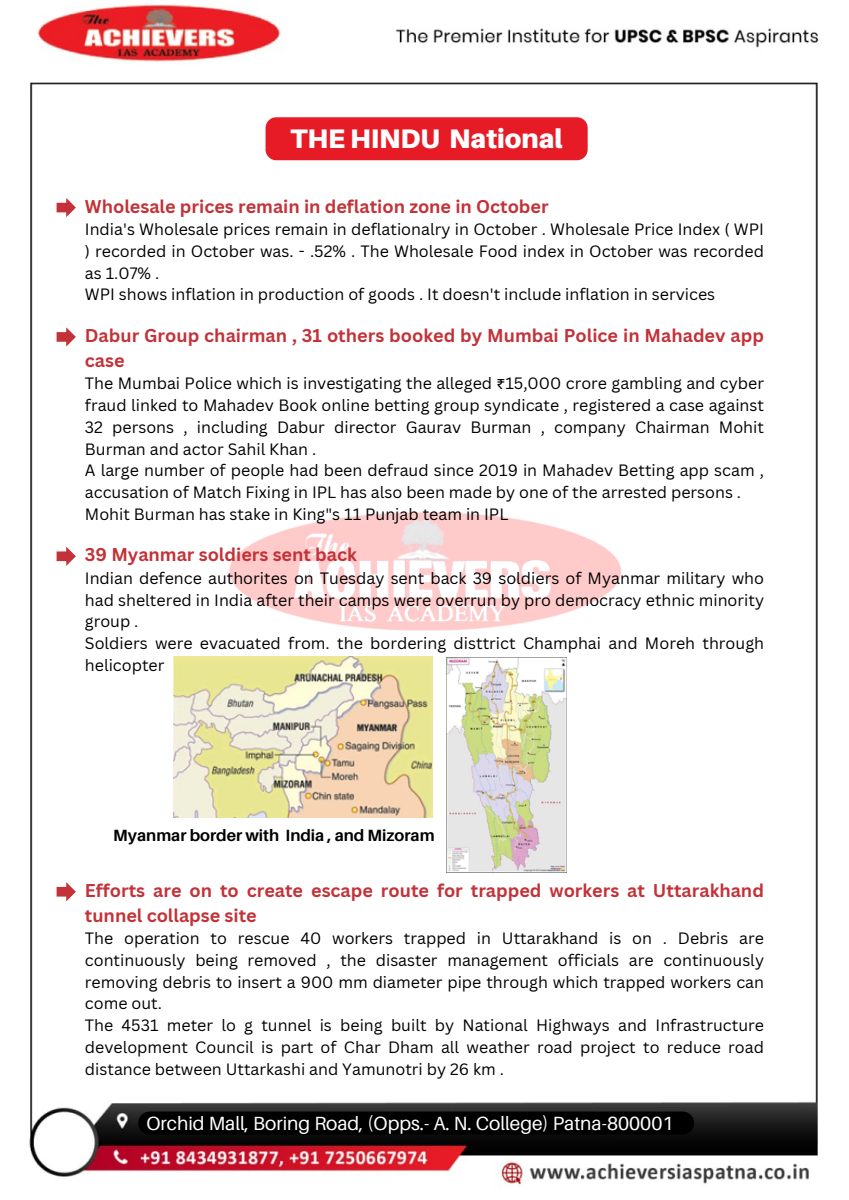
<style>
.page{position:relative;width:849px;height:1200px;background:#fff}
.page>*{position:absolute;margin:0;border:0;box-sizing:border-box;transform-origin:0 0}
.t1{font:900 26.8px "Aileron";color:#fff}
.t2{font:19.1px "Aileron";color:#fff}
.t3{font:700 18px/24.8px "Canva Sans";color:#c33238}
.t4{font:700 16.3px "Aileron";color:#000}
.t5{font:16px/21.8px "Canva Sans";color:#000;text-align:justify}
.s1{font-family:"Noto Sans Gurmukhi"}
</style>
<div class="page">
<img style="left:29px;top:4px;width:790px;height:1181px">
<svg style="left:57px;top:198px;width:19px;height:19px"></svg>
<img style="left:210px;top:482px;width:433px;height:183px">
<svg style="left:57px;top:547px;width:19px;height:19px"></svg>
<svg style="left:57px;top:327px;width:19px;height:20px"></svg>
<svg style="left:57px;top:882px;width:19px;height:19px"></svg>
<img style="left:173px;top:656px;width:259px;height:161px">
<img style="left:446px;top:658px;width:120px;height:214px">
<div style="left:265px;top:117px;width:322px;height:43px;background:#e71b26"></div>
<div style="left:138px;top:1112px;width:556px;height:23px;background:#000;border-radius:12px"></div>
<p class="t1" style="left:290px;top:122px;width:274px">THE HINDU National</p>
<p class="t3" style="left:85px;top:193px;width:465px">Wholesale prices remain in deflation zone in October</p>
<p class="t5" style="left:85px;top:218px;width:680px">India's Wholesale prices remain in deflationalry in October . Wholesale Price Index ( WPI ) recorded in October was. - .52% . The Wholesale Food index in October was recorded as 1.07% .</p>
<p class="t5" style="left:85px;top:283px;width:631px">WPI shows inflation in production of goods . It doesn't include inflation in services</p>
<p class="t3" style="left:85px;top:323px;width:680px">Dabur Group chairman , 31 others booked by Mumbai Police in Mahadev app case</p>
<p class="t5" style="left:85px;top:372px;width:680px">The Mumbai Police which is investigating the alleged <span class="s1">₹</span>15,000 crore gambling and cyber fraud linked to Mahadev Book online betting group syndicate , registered a case against 32 persons , including Dabur director Gaurav Burman , company Chairman Mohit Burman and actor Sahil Khan .</p>
<p class="t5" style="left:85px;top:459px;width:680px">A large number of people had been defraud since 2019 in Mahadev Betting app scam , accusation of Match Fixing in IPL has also been made by one of the arrested persons .</p>
<p class="t5" style="left:85px;top:503px;width:425px">Mohit Burman has stake in King"s 11 Punjab team in IPL</p>
<p class="t3" style="left:85px;top:542px;width:273px">39 Myanmar soldiers sent back</p>
<p class="t5" style="left:85px;top:567px;width:680px">Indian defence authorites on Tuesday sent back 39 soldiers of Myanmar military who had sheltered in India after their camps were overrun by pro democracy ethnic minority group .</p>
<p class="t5" style="left:85px;top:632px;width:680px">Soldiers were evacuated from. the bordering disttrict Champhai and Moreh through helicopter</p>
<p class="t4" style="left:113px;top:825px;width:323px">Myanmar border with India , and Mizoram</p>
<p class="t3" style="left:85px;top:877px;width:680px">Efforts are on to create escape route for trapped workers at Uttarakhand tunnel collapse site</p>
<p class="t5" style="left:85px;top:927px;width:680px">The operation to rescue 40 workers trapped in Uttarakhand is on . Debris are continuously being removed , the disaster management officials are continuously removing debris to insert a 900 mm diameter pipe through which trapped workers can come out.</p>
<p class="t5" style="left:85px;top:1014px;width:680px">The 4531 meter lo g tunnel is being built by National Highways and Infrastructure development Council is part of Char Dham all weather road project to reduce road distance between Uttarkashi and Yamunotri by 26 km .</p>
<p class="t2" style="left:146px;top:1111px;width:528px">Orchid Mall, Boring Road, (Opps.- A. N. College) Patna-800001</p>
</div>
